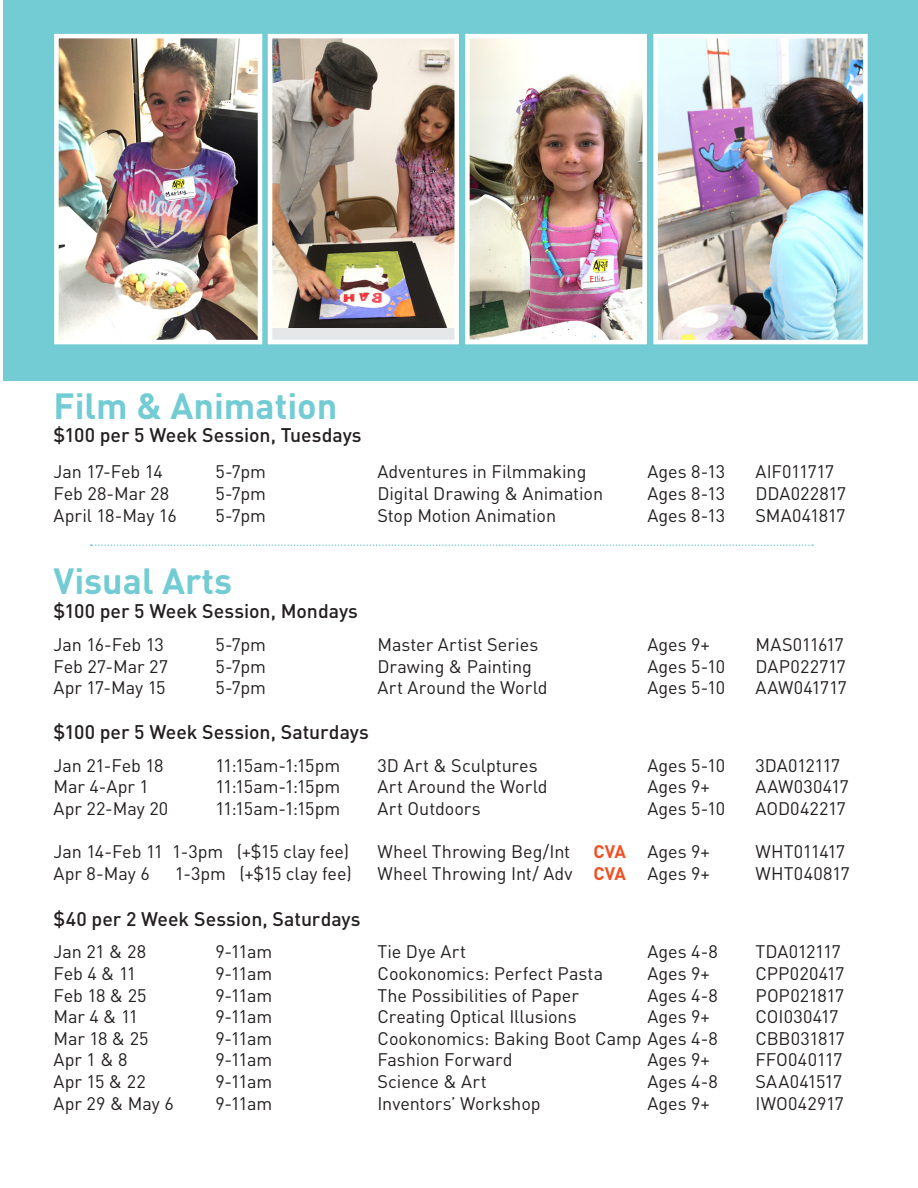
<style>
.page{position:relative;width:918px;height:1188px;background:#fff}
.page>*{position:absolute;margin:0;border:0;box-sizing:border-box;transform-origin:0 0}
.Title___1{font:700 36px "DIN Pro";color:#73ccd3}
.t1{font:500 19.5px "DIN Pro";letter-spacing:-.005em;color:#231f20}
.t2{font:18px "DIN Pro";letter-spacing:-.005em;color:#231f20}
.t3{font:18px "DIN Pro";letter-spacing:.015em;color:#231f20}
.t4{font:18px "DIN Pro";letter-spacing:-.035em;color:#231f20}
.t5{font:18px "DIN Pro";letter-spacing:-.025em;color:#231f20}
.t6{font:18px "DIN Pro";letter-spacing:-.03em;color:#231f20}
.s1{font-weight:700;color:#f05022}
</style>
<div class="page">
<div style="left:4px;top:0;width:914px;height:381px;background:#73ccd3"></div>
<img style="left:59px;top:39px;width:198px;height:300px">
<div style="left:54px;top:34px;width:208px;height:310px;border:4px solid #fff"></div>
<div style="left:270px;top:36px;width:187px;height:306px;background:#e6e7e9"></div>
<img style="left:273px;top:39px;width:181px;height:288px">
<div style="left:268px;top:34px;width:191px;height:310px;border:4px solid #fff"></div>
<img style="left:470px;top:39px;width:172px;height:300px">
<div style="left:465px;top:34px;width:182px;height:310px;border:4px solid #fff"></div>
<img style="left:658px;top:39px;width:205px;height:300px">
<div style="left:653px;top:34px;width:215px;height:310px;border:4px solid #fff"></div>
<svg style="left:91px;top:544px;width:722px;height:2px"></svg>
<p class="Title___1" style="left:53px;top:376px;width:286px">Film &amp; Animation</p>
<p class="t1" style="left:53px;top:420px;width:310px">$100 per 5 Week Session, Tuesdays</p>
<p class="t2" style="left:53px;top:458px;width:111px">Jan 17-Feb 14</p>
<p class="t2" style="left:215px;top:458px;width:52px">5-7pm</p>
<p class="t2" style="left:377px;top:458px;width:211px">Adventures in Filmmaking</p>
<p class="t2" style="left:647px;top:458px;width:79px">Ages 8-13</p>
<p class="t2" style="left:755px;top:458px;width:80px">AIF011717</p>
<p class="t2" style="left:53px;top:479px;width:117px">Feb 28-Mar 28</p>
<p class="t2" style="left:215px;top:479px;width:52px">5-7pm</p>
<p class="t2" style="left:377px;top:479px;width:227px">Digital Drawing &amp; Animation</p>
<p class="t2" style="left:647px;top:479px;width:79px">Ages 8-13</p>
<p class="t2" style="left:755px;top:479px;width:92px">DDA022817</p>
<p class="t2" style="left:53px;top:501px;width:125px">April 18-May 16</p>
<p class="t2" style="left:215px;top:501px;width:52px">5-7pm</p>
<p class="t2" style="left:377px;top:501px;width:180px">Stop Motion Animation</p>
<p class="t2" style="left:647px;top:501px;width:79px">Ages 8-13</p>
<p class="t2" style="left:755px;top:501px;width:92px">SMA041817</p>
<p class="Title___1" style="left:53px;top:551px;width:180px">Visual Arts</p>
<p class="t1" style="left:53px;top:595px;width:306px">$100 per 5 Week Session, Mondays</p>
<p class="t2" style="left:53px;top:631px;width:112px">Jan 16-Feb 13</p>
<p class="t2" style="left:215px;top:631px;width:52px">5-7pm</p>
<p class="t2" style="left:377px;top:631px;width:162px">Master Artist Series</p>
<p class="t2" style="left:647px;top:631px;width:64px">Ages 9+</p>
<p class="t4" style="left:755px;top:631px;width:90px">MAS011617</p>
<p class="t2" style="left:53px;top:652px;width:116px">Feb 27-Mar 27</p>
<p class="t2" style="left:215px;top:652px;width:52px">5-7pm</p>
<p class="t2" style="left:377px;top:652px;width:156px">Drawing &amp; Painting</p>
<p class="t2" style="left:647px;top:652px;width:79px">Ages 5-10</p>
<p class="t2" style="left:755px;top:652px;width:92px">DAP022717</p>
<p class="t2" style="left:53px;top:674px;width:114px">Apr 17-May 15</p>
<p class="t2" style="left:215px;top:674px;width:52px">5-7pm</p>
<p class="t2" style="left:377px;top:674px;width:172px">Art Around the World</p>
<p class="t2" style="left:647px;top:674px;width:79px">Ages 5-10</p>
<p class="t5" style="left:755px;top:674px;width:93px">AAW041717</p>
<p class="t1" style="left:53px;top:717px;width:317px">$100 per 5 Week Session, Saturdays</p>
<p class="t2" style="left:53px;top:751px;width:112px">Jan 21-Feb 18</p>
<p class="t2" style="left:215px;top:751px;width:126px">11:15am-1:15pm</p>
<p class="t2" style="left:377px;top:751px;width:162px">3D Art &amp; Sculptures</p>
<p class="t2" style="left:647px;top:751px;width:79px">Ages 5-10</p>
<p class="t2" style="left:755px;top:751px;width:86px">3DA012117</p>
<p class="t2" style="left:53px;top:772px;width:97px">Mar 4-Apr 1</p>
<p class="t2" style="left:215px;top:772px;width:126px">11:15am-1:15pm</p>
<p class="t2" style="left:377px;top:772px;width:172px">Art Around the World</p>
<p class="t2" style="left:647px;top:772px;width:64px">Ages 9+</p>
<p class="t3" style="left:755px;top:772px;width:95px">AAW030417</p>
<p class="t2" style="left:53px;top:794px;width:116px">Apr 22-May 20</p>
<p class="t2" style="left:215px;top:794px;width:126px">11:15am-1:15pm</p>
<p class="t2" style="left:377px;top:794px;width:105px">Art Outdoors</p>
<p class="t2" style="left:647px;top:794px;width:79px">Ages 5-10</p>
<p class="t2" style="left:755px;top:794px;width:92px">AOD042217</p>
<p class="t2" style="left:53px;top:837px;width:297px">Jan 14-Feb 11 1-3pm (+$15 clay fee)</p>
<p class="t2" style="left:377px;top:837px;width:194px">Wheel Throwing Beg/Int</p>
<p class="t2" style="left:593px;top:837px;width:118px"><span class="s1">CVA</span> Ages 9+</p>
<p class="t6" style="left:755px;top:837px;width:91px">WHT011417</p>
<p class="t2" style="left:53px;top:859px;width:98px">Apr 8-May 6</p>
<p class="t2" style="left:175px;top:859px;width:178px">1-3pm (+$15 clay fee)</p>
<p class="t2" style="left:377px;top:859px;width:334px">Wheel Throwing Int/ Adv <span class="s1">CVA</span> Ages 9+</p>
<p class="t3" style="left:755px;top:859px;width:96px">WHT040817</p>
<p class="t1" style="left:53px;top:903px;width:309px">$40 per 2 Week Session, Saturdays</p>
<p class="t2" style="left:53px;top:938px;width:94px">Jan 21 &amp; 28</p>
<p class="t2" style="left:215px;top:938px;width:58px">9-11am</p>
<p class="t3" style="left:377px;top:938px;width:90px">Tie Dye Art</p>
<p class="t2" style="left:647px;top:938px;width:72px">Ages 4-8</p>
<p class="t2" style="left:755px;top:938px;width:87px">TDA012117</p>
<p class="t2" style="left:53px;top:959px;width:84px">Feb 4 &amp; 11</p>
<p class="t2" style="left:215px;top:959px;width:58px">9-11am</p>
<p class="t2" style="left:377px;top:959px;width:227px">Cookonomics: Perfect Pasta</p>
<p class="t2" style="left:647px;top:959px;width:64px">Ages 9+</p>
<p class="t2" style="left:755px;top:959px;width:91px">CPP020417</p>
<p class="t2" style="left:53px;top:981px;width:95px">Feb 18 &amp; 25</p>
<p class="t2" style="left:215px;top:981px;width:58px">9-11am</p>
<p class="t2" style="left:377px;top:981px;width:203px">The Possibilities of Paper</p>
<p class="t2" style="left:647px;top:981px;width:72px">Ages 4-8</p>
<p class="t2" style="left:755px;top:981px;width:90px">POP021817</p>
<p class="t2" style="left:53px;top:1003px;width:86px">Mar 4 &amp; 11</p>
<p class="t2" style="left:215px;top:1003px;width:58px">9-11am</p>
<p class="t2" style="left:377px;top:1003px;width:201px">Creating Optical Illusions</p>
<p class="t2" style="left:647px;top:1003px;width:64px">Ages 9+</p>
<p class="t2" style="left:755px;top:1003px;width:85px">COI030417</p>
<p class="t2" style="left:53px;top:1024px;width:97px">Mar 18 &amp; 25</p>
<p class="t2" style="left:215px;top:1024px;width:58px">9-11am</p>
<p class="t2" style="left:377px;top:1024px;width:342px">Cookonomics: Baking Boot Camp Ages 4-8</p>
<p class="t2" style="left:755px;top:1024px;width:91px">CBB031817</p>
<p class="t2" style="left:53px;top:1046px;width:76px">Apr 1 &amp; 8</p>
<p class="t2" style="left:215px;top:1046px;width:58px">9-11am</p>
<p class="t2" style="left:377px;top:1046px;width:137px">Fashion Forward</p>
<p class="t2" style="left:647px;top:1046px;width:64px">Ages 9+</p>
<p class="t2" style="left:755px;top:1046px;width:88px">FFO040117</p>
<p class="t2" style="left:53px;top:1067px;width:94px">Apr 15 &amp; 22</p>
<p class="t2" style="left:215px;top:1067px;width:58px">9-11am</p>
<p class="t2" style="left:377px;top:1067px;width:111px">Science &amp; Art</p>
<p class="t2" style="left:647px;top:1067px;width:72px">Ages 4-8</p>
<p class="t2" style="left:755px;top:1067px;width:88px">SAA041517</p>
<p class="t2" style="left:53px;top:1089px;width:122px">Apr 29 &amp; May 6</p>
<p class="t2" style="left:215px;top:1089px;width:58px">9-11am</p>
<p class="t2" style="left:377px;top:1089px;width:165px">Inventors’ Workshop</p>
<p class="t2" style="left:647px;top:1089px;width:64px">Ages 9+</p>
<p class="t2" style="left:755px;top:1089px;width:90px">IWO042917</p>
</div>
